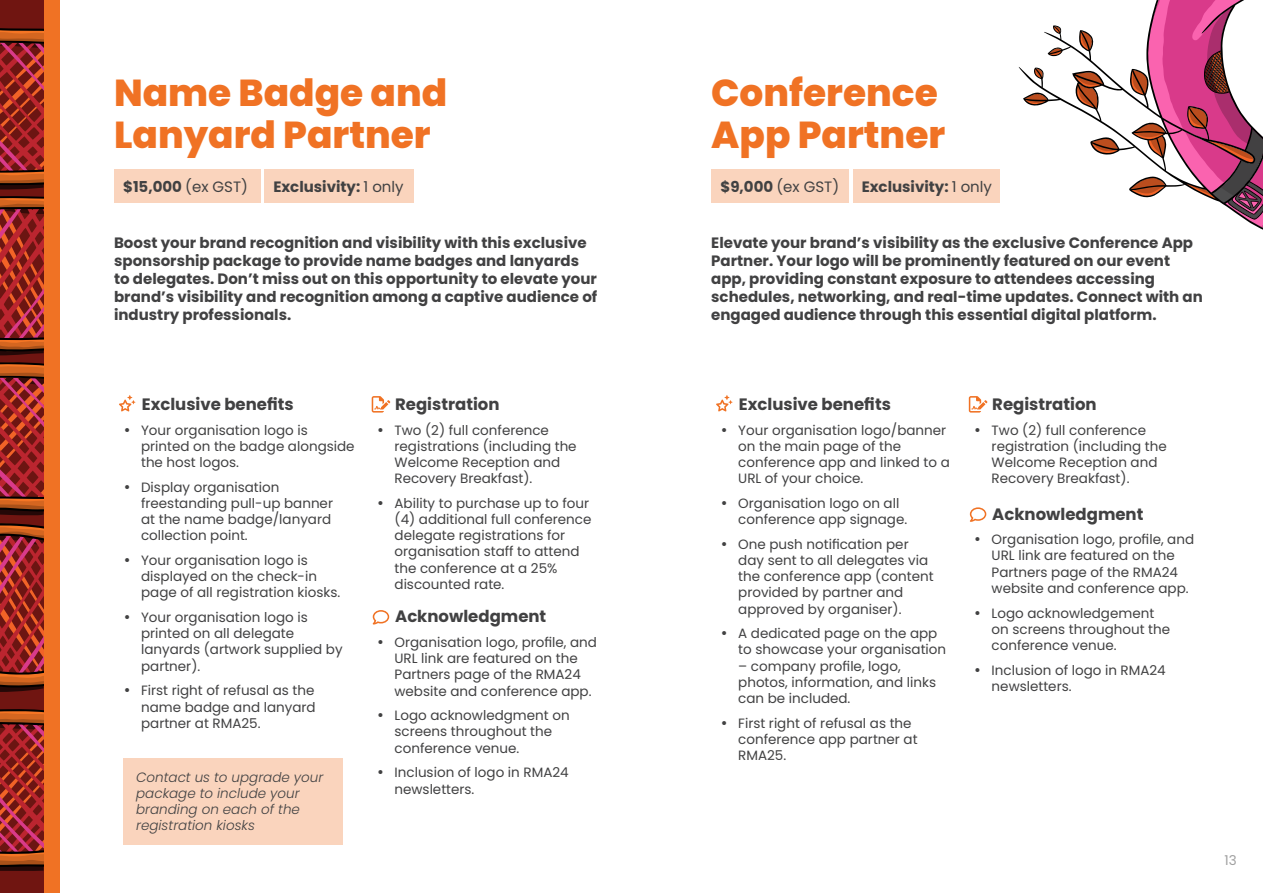
<style>
.page{position:relative;width:1263px;height:893px;background:#fff}
.page>*{position:absolute;margin:0;border:0;box-sizing:border-box;transform-origin:0 0}
.t1{font:800 37.5px/42px "Poppins";color:#f07224}
.t2{font:700 16.5px "Poppins";color:#414142}
.t3{font:700 15px/18px "Poppins";color:#414142}
.t4{font:15px "Poppins";color:#414142}
.t5{font:13.5px/16.2px "Poppins";color:#414142}
.t6{font:italic 300 13.5px/16.2px "Poppins";color:#414142}
.t7{font:13.5px "Poppins";color:#a0a0a0}
.s1{font-weight:400}
.s2{font-weight:700}
</style>
<div class="page">
<div style="left:123px;top:759px;width:220px;height:86px;background:#fad4bd"></div>
<svg style="left:119px;top:395px;width:16px;height:16px"></svg>
<svg style="left:716px;top:395px;width:17px;height:16px"></svg>
<svg style="left:373px;top:610px;width:16px;height:14px"></svg>
<svg style="left:970px;top:507px;width:16px;height:15px"></svg>
<svg style="left:372px;top:396px;width:18px;height:17px"></svg>
<svg style="left:969px;top:396px;width:18px;height:17px"></svg>
<div style="left:0;top:0;width:44px;height:893px;background:#701511"></div>
<svg style="left:0;top:28px;width:44px;height:843px"></svg>
<div style="left:44px;top:0;width:16px;height:893px;background:#f07224"></div>
<div style="left:114px;top:169px;width:147px;height:34px;background:#fad4bd"></div>
<div style="left:711px;top:169px;width:138px;height:34px;background:#fad4bd"></div>
<div style="left:264px;top:169px;width:150px;height:34px;background:#fad4bd"></div>
<div style="left:853px;top:169px;width:146px;height:34px;background:#fad4bd"></div>
<svg style="left:1018px;top:0;width:245px;height:230px"></svg>
<h1 class="t1" style="left:114px;top:72px;width:335px">Name Badge and<br>Lanyard Partner</h1>
<h1 class="t1" style="left:711px;top:72px;width:235px">Conference<br>App Partner</h1>
<p class="t3" style="left:123px;top:178px;width:126px">$15,000 <span class="s1">(ex GST)</span></p>
<p class="t3" style="left:273px;top:178px;width:132px">Exclusivity: <span class="s1">1 only</span></p>
<p class="t4" style="left:720px;top:178px;width:120px"><span class="s2">$9,000</span> (ex GST)</p>
<p class="t3" style="left:862px;top:178px;width:132px">Exclusivity: <span class="s1">1 only</span></p>
<p class="t3" style="left:114px;top:234px;width:485px">Boost your brand recognition and visibility with this exclusive sponsorship package to provide name badges and lanyards to delegates. Don’t miss out on this opportunity to elevate your brand’s visibility and recognition among a captive audience of industry professionals.</p>
<p class="t3" style="left:711px;top:234px;width:493px">Elevate your brand’s visibility as the exclusive Conference App Partner. Your logo will be prominently featured on our event app, providing constant exposure to attendees accessing schedules, networking, and real-time updates. Connect with an engaged audience through this essential digital platform.</p>
<p class="t2" style="left:142px;top:394px;width:154px">Exclusive benefits</p>
<p class="t5" style="left:141px;top:422px;width:215px">Your organisation logo is printed on the badge alongside the host logos.</p>
<p class="t5" style="left:141px;top:479px;width:193px">Display organisation freestanding pull-up banner at the name badge/lanyard collection point.</p>
<p class="t5" style="left:141px;top:552px;width:201px">Your organisation logo is displayed on the check-in page of all registration kiosks.</p>
<p class="t5" style="left:141px;top:609px;width:203px">Your organisation logo is printed on all delegate lanyards (artwork supplied by partner).</p>
<p class="t5" style="left:141px;top:683px;width:176px;text-align:justify">First right of refusal as the name badge and lanyard partner at RMA25.</p>
<p class="t6" style="left:136px;top:769px;width:189px">Contact us to upgrade your package to include your branding on each of the registration kiosks</p>
<p class="t2" style="left:395px;top:394px;width:106px">Registration</p>
<p class="t5" style="left:394px;top:422px;width:184px">Two (2) full conference registrations (including the<br>Welcome Reception and<br>Recovery Breakfast).</p>
<p class="t5" style="left:394px;top:495px;width:198px">Ability to purchase up to four (4) additional full conference delegate registrations for organisation staff to attend the conference at a 25% discounted rate.</p>
<p class="t2" style="left:395px;top:607px;width:153px">Acknowledgment</p>
<p class="t5" style="left:394px;top:634px;width:204px">Organisation logo, profile, and<br>URL link are featured on the<br>Partners page of the RMA24 website and conference app.</p>
<p class="t5" style="left:394px;top:707px;width:177px">Logo acknowledgment on screens throughout the conference venue.</p>
<p class="t5" style="left:394px;top:765px;width:176px">Inclusion of logo in RMA24 newsletters.</p>
<p class="t2" style="left:739px;top:394px;width:154px">Exclusive benefits</p>
<p class="t5" style="left:738px;top:422px;width:213px">Your organisation logo/banner on the main page of the conference app and linked to a<br>URL of your choice.</p>
<p class="t5" style="left:738px;top:495px;width:171px">Organisation logo on all conference app signage.</p>
<p class="t5" style="left:738px;top:536px;width:197px">One push notification per day sent to all delegates via the conference app (content provided by partner and approved by organiser).</p>
<p class="t5" style="left:738px;top:625px;width:209px">A dedicated page on the app to showcase your organisation</p>
<p class="t5" style="left:738px;top:658px;width:199px">– company profile, logo, photos, information, and links can be included.</p>
<p class="t5" style="left:738px;top:715px;width:181px">First right of refusal as the conference app partner at<br>RMA25.</p>
<p class="t2" style="left:992px;top:394px;width:106px">Registration</p>
<p class="t5" style="left:992px;top:422px;width:177px">Two (2) full conference registration (including the<br>Welcome Reception and<br>Recovery Breakfast).</p>
<p class="t2" style="left:992px;top:504px;width:153px">Acknowledgment</p>
<p class="t5" style="left:992px;top:531px;width:204px">Organisation logo, profile, and<br>URL link are featured on the<br>Partners page of the RMA24 website and conference app.</p>
<p class="t5" style="left:992px;top:605px;width:180px">Logo acknowledgement on screens throughout the conference venue.</p>
<p class="t5" style="left:992px;top:662px;width:176px">Inclusion of logo in RMA24 newsletters.</p>
<p class="t7" style="left:1224px;top:852px;width:14px">13</p>
</div>
